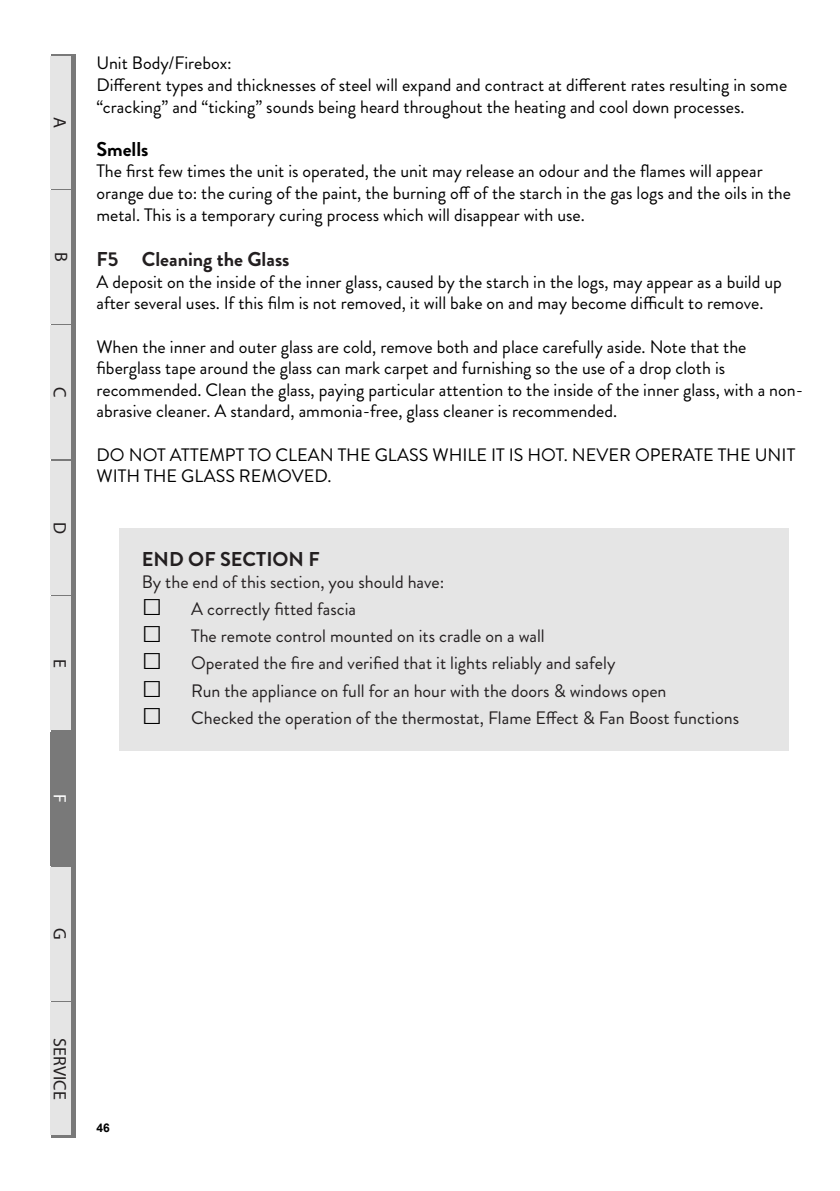
<style>
.page{position:relative;width:840px;height:1191px;background:#fff}
.page>*{position:absolute;margin:0;border:0;box-sizing:border-box;transform-origin:0 0}
.Section_Heading_no_n{font:700 20px "Brandon Grotesque";color:#231f20}
.Bold_Paragraph_Mod{font:700 20px "Brandon Grotesque";color:#000}
.Paragraph{font:18px/21.6px "Brandon Grotesque";color:#000}
.t1{font:18px "Brandon Grotesque";color:#231f20}
.t2{font:18px "Myriad Pro";color:#231f20}
.t3{font:18px "Myriad Pro";color:#fff}
.t4{font:700 12px "Arial";color:#000}
.s1{font-family:"Arial";font-size:34px;color:#000}
</style>
<div class="page">
<div style="left:51px;top:54px;width:24px;height:1083px;background:#797979"></div>
<div style="left:51px;top:56px;width:20px;height:132px;background:#e5e5e5"></div>
<div style="left:51px;top:190px;width:20px;height:134px;background:#e5e5e5"></div>
<div style="left:51px;top:326px;width:20px;height:133px;background:#e5e5e5"></div>
<div style="left:51px;top:461px;width:20px;height:133px;background:#e5e5e5"></div>
<div style="left:51px;top:596px;width:20px;height:134px;background:#e5e5e5"></div>
<div style="left:51px;top:867px;width:20px;height:133px;background:#e5e5e5"></div>
<div style="left:51px;top:1002px;width:20px;height:133px;background:#e5e5e5"></div>
<div style="left:119px;top:528px;width:669px;height:222px;background:#e5e5e5"></div>
<p class="t2" style="left:71px;top:116px;width:13px;rotate:90deg">A</p>
<p class="t2" style="left:72px;top:252px;width:11px;rotate:90deg">B</p>
<p class="t2" style="left:71px;top:387px;width:12px;rotate:90deg">C</p>
<p class="t2" style="left:71px;top:522px;width:13px;rotate:90deg">D</p>
<p class="t2" style="left:71px;top:659px;width:10px;rotate:90deg">E</p>
<p class="t3" style="left:71px;top:794px;width:10px;rotate:90deg">F</p>
<p class="Paragraph" style="left:96px;top:53px;width:137px">Unit Body/Firebox:</p>
<p class="Paragraph" style="left:96px;top:74px;width:691px">Different types and thicknesses of steel will expand and contract at different rates resulting in some “cracking” and “ticking” sounds being heard throughout the heating and cool down processes.</p>
<p class="Bold_Paragraph_Mod" style="left:96px;top:135px;width:54px">Smells</p>
<p class="Paragraph" style="left:96px;top:161px;width:695px">The first few times the unit is operated, the unit may release an odour and the flames will appear orange due to: the curing of the paint, the burning off of the starch in the gas logs and the oils in the metal. This is a temporary curing process which will disappear with use.</p>
<p class="Section_Heading_no_n" style="left:96px;top:245px;width:194px">F5 Cleaning the Glass</p>
<p class="Paragraph" style="left:96px;top:271px;width:686px">A deposit on the inside of the inner glass, caused by the starch in the logs, may appear as a build up after several uses. If this film is not removed, it will bake on and may become difficult to remove.</p>
<p class="Paragraph" style="left:96px;top:336px;width:707px">When the inner and outer glass are cold, remove both and place carefully aside. Note that the fiberglass tape around the glass can mark carpet and furnishing so the use of a drop cloth is recommended. Clean the glass, paying particular attention to the inside of the inner glass, with a non&shy;abrasive cleaner. A standard, ammonia-free, glass cleaner is recommended.</p>
<p class="Paragraph" style="left:96px;top:444px;width:700px">DO NOT ATTEMPT TO CLEAN THE GLASS WHILE IT IS HOT. NEVER OPERATE THE UNIT<br>WITH THE GLASS REMOVED.</p>
<p class="Section_Heading_no_n" style="left:142px;top:545px;width:179px">END OF SECTION F</p>
<p class="t1" style="left:142px;top:569px;width:304px">By the end of this section, you should have:</p>
<p class="t1" style="left:142px;top:596px;width:216px"><span class="s1">□</span> A correctly fitted fascia</p>
<p class="t1" style="left:142px;top:623px;width:404px"><span class="s1">□</span> The remote control mounted on its cradle on a wall</p>
<p class="t1" style="left:142px;top:651px;width:475px"><span class="s1">□</span> Operated the fire and verified that it lights reliably and safely</p>
<p class="t1" style="left:142px;top:678px;width:526px"><span class="s1">□</span> Run the appliance on full for an hour with the doors &amp; windows open</p>
<p class="t1" style="left:142px;top:705px;width:598px"><span class="s1">□</span> Checked the operation of the thermostat, Flame Effect &amp; Fan Boost functions</p>
<p class="t2" style="left:71px;top:928px;width:13px;rotate:90deg">G</p>
<p class="t2" style="left:71px;top:1038px;width:63px;rotate:90deg">SERVICE</p>
<p class="t4" style="left:96px;top:1119px;width:15px">46</p>
</div>
